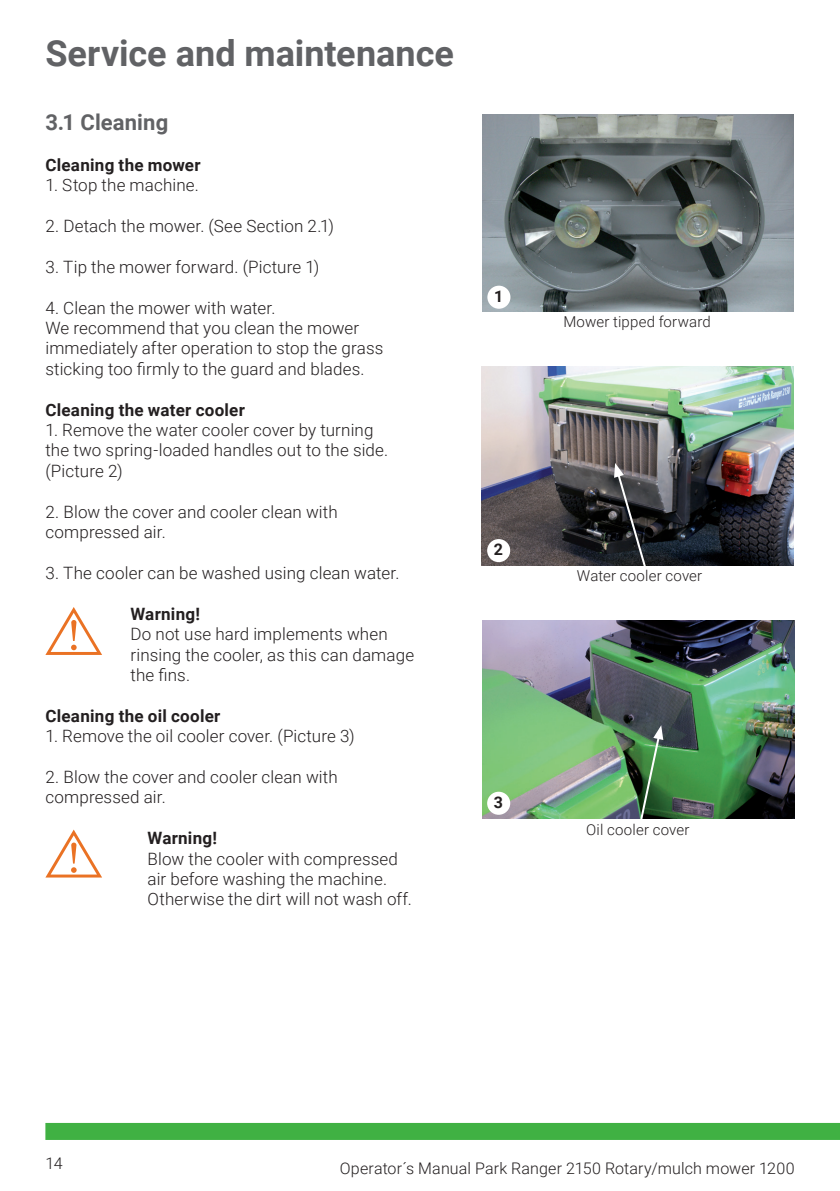
<style>
.page{position:relative;width:840px;height:1191px;background:#fff}
.page>*{position:absolute;margin:0;border:0;box-sizing:border-box;transform-origin:0 0}
.t1{font:700 36px "Roboto";color:#616265}
.t2{font:700 22px "Roboto";letter-spacing:.005em;color:#616265}
.t3{font:300 17px/20.4px "Roboto";letter-spacing:.01em;color:#231f20}
.t4{font:700 17px "Roboto";letter-spacing:.015em;color:#231f20}
.t5{font:300 16px "Roboto";letter-spacing:.01em;color:#231f20}
.t6{font:700 16px "Roboto";color:#231f20}
.t7{font:300 15px "Roboto";letter-spacing:.015em;color:#231f20}
</style>
<div class="page">
<div style="left:45px;top:1123px;width:794px;height:17px;background:#40b143"></div>
<img style="left:482px;top:114px;width:311px;height:198px">
<img style="left:481px;top:367px;width:312px;height:198px">
<img style="left:482px;top:620px;width:311px;height:199px">
<div style="left:487px;top:539px;width:23px;height:23px;background:#fff;border-radius:50%"></div>
<div style="left:487px;top:791px;width:23px;height:23px;background:#fff;border-radius:50%"></div>
<div style="left:487px;top:286px;width:23px;height:23px;background:#fff;border-radius:50%"></div>
<svg style="left:613px;top:463px;width:34px;height:103px;background:#3d3e40"></svg>
<svg style="left:638px;top:725px;width:25px;height:94px;background:#47754c"></svg>
<svg style="left:45px;top:607px;width:57px;height:48px"></svg>
<svg style="left:45px;top:829px;width:57px;height:48px"></svg>
<h1 class="t1" style="left:45px;top:28px;width:410px">Service and maintenance</h1>
<p class="t2" style="left:45px;top:107px;width:124px">3.1 Cleaning</p>
<p class="t4" style="left:45px;top:153px;width:157px">Cleaning the mower</p>
<p class="t3" style="left:45px;top:174px;width:155px">1. Stop the machine.</p>
<p class="t3" style="left:45px;top:215px;width:290px">2. Detach the mower. (See Section 2.1)</p>
<p class="t3" style="left:45px;top:256px;width:275px">3. Tip the mower forward. (Picture 1)</p>
<p class="t3" style="left:45px;top:297px;width:339px">4. Clean the mower with water.<br>We recommend that you clean the mower immediately after operation to stop the grass sticking too firmly to the guard and blades.</p>
<p class="t4" style="left:45px;top:398px;width:201px">Cleaning the water cooler</p>
<p class="t3" style="left:45px;top:419px;width:344px">1. Remove the water cooler cover by turning the two spring-loaded handles out to the side. (Picture 2)</p>
<p class="t3" style="left:45px;top:501px;width:294px">2. Blow the cover and cooler clean with compressed air.</p>
<p class="t3" style="left:45px;top:562px;width:355px">3. The cooler can be washed using clean water.</p>
<p class="t4" style="left:130px;top:602px;width:71px">Warning!</p>
<p class="t3" style="left:130px;top:623px;width:285px">Do not use hard implements when rinsing the cooler, as this can damage the fins.</p>
<p class="t4" style="left:45px;top:704px;width:176px">Cleaning the oil cooler</p>
<p class="t3" style="left:45px;top:725px;width:310px">1. Remove the oil cooler cover. (Picture 3)</p>
<p class="t3" style="left:45px;top:766px;width:294px">2. Blow the cover and cooler clean with compressed air.</p>
<p class="t4" style="left:147px;top:826px;width:71px">Warning!</p>
<p class="t3" style="left:147px;top:847px;width:266px">Blow the cooler with compressed air before washing the machine.<br>Otherwise the dirt will not wash off.</p>
<p class="t6" style="left:494px;top:285px;width:11px">1</p>
<p class="t6" style="left:493px;top:538px;width:11px">2</p>
<p class="t6" style="left:493px;top:791px;width:11px">3</p>
<p class="t7" style="left:563px;top:311px;width:149px">Mower tipped forward</p>
<p class="t7" style="left:576px;top:565px;width:127px">Water cooler cover</p>
<p class="t7" style="left:586px;top:818px;width:105px">Oil cooler cover</p>
<p class="t5" style="left:45px;top:1152px;width:19px">14</p>
<p class="t5" style="left:339px;top:1157px;width:456px">Operator´s Manual Park Ranger 2150 Rotary/mulch mower 1200</p>
</div>
